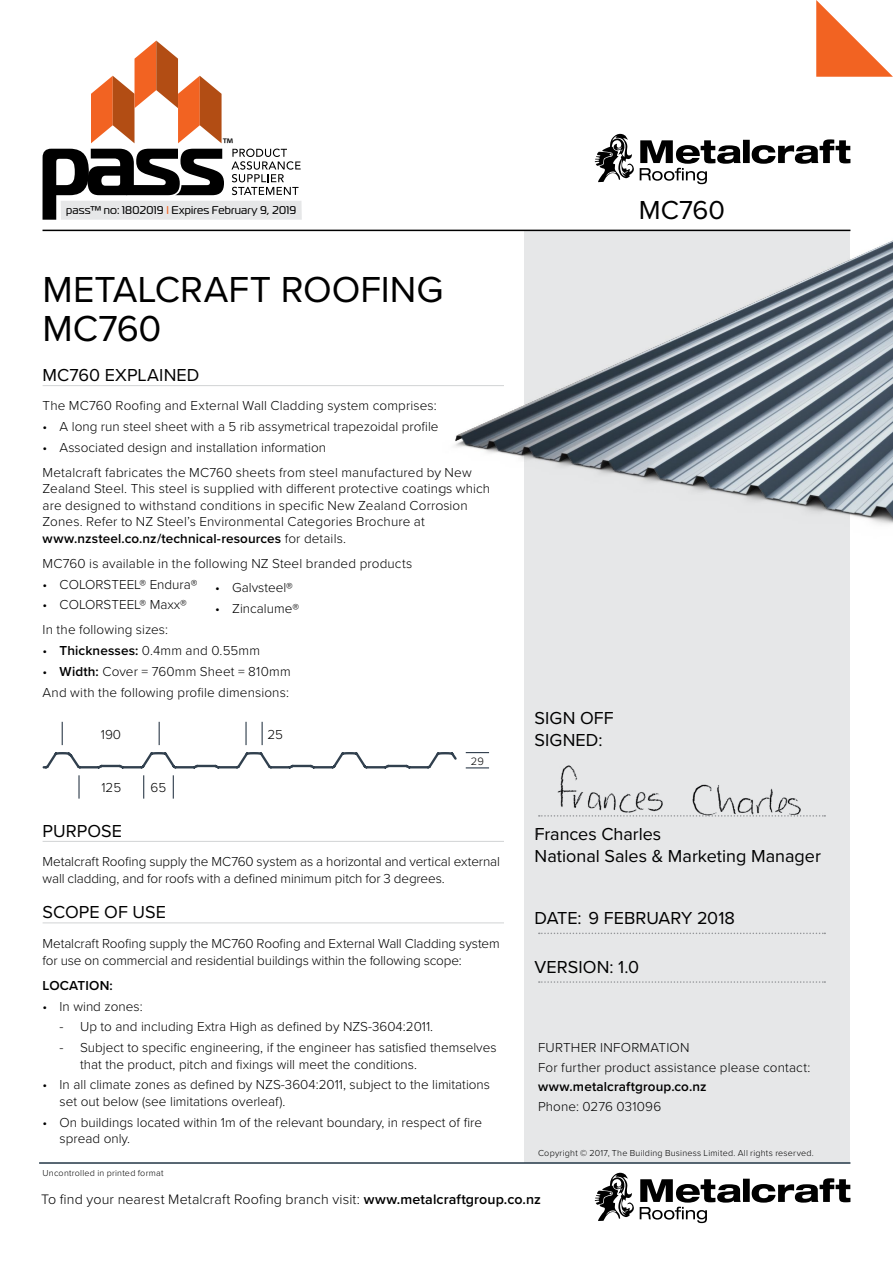
<style>
.page{position:relative;width:893px;height:1263px;background:#fff}
.page>*{position:absolute;margin:0;border:0;box-sizing:border-box;transform-origin:0 0}
.t1{font:37.5px/39px "Proxima Nova";color:#000}
.t2{font:27px "Proxima Nova";color:#000}
.t3{font:18px/22.5px "Proxima Nova";color:#000}
.t4{font:17.1px "Myriad Pro";color:#000}
.t5{font:300 14.25px "Proxima Nova";letter-spacing:.005em;color:#000}
.t6{font:300 13.5px/16.5px "Proxima Nova";color:#000}
.t7{font:600 13.5px "Proxima Nova";letter-spacing:.01em;color:#000}
.t8{font:11.25px "Magistral";letter-spacing:.02em;color:#000}
.t9{font:300 11.1px "Proxima Nova";color:#000}
.t10{font:300 9px "Proxima Nova";letter-spacing:.025em;color:#000}
.s1{color:#f26322}
.s2{font-weight:600}
</style>
<div class="page">
<svg style="left:43px;top:149px;width:181px;height:70px"></svg>
<svg style="left:91px;top:41px;width:131px;height:102px"></svg>
<svg style="left:231px;top:149px;width:70px;height:46px"></svg>
<div style="left:61px;top:201px;width:241px;height:18px;background:#e6e7e8"></div>
<svg style="left:595px;top:134px;width:39px;height:48px"></svg>
<svg style="left:640px;top:139px;width:210px;height:45px"></svg>
<hr style="left:43px;top:841px;width:461px;height:1px;background:#d1d3d4">
<hr style="left:43px;top:922px;width:461px;height:1px;background:#d1d3d4">
<svg style="left:595px;top:1172px;width:39px;height:49px"></svg>
<svg style="left:640px;top:1178px;width:210px;height:45px"></svg>
<div style="left:524px;top:231px;width:326px;height:931px;background:#e6e7e8"></div>
<svg style="left:539px;top:932px;width:286px;height:2px"></svg>
<svg style="left:539px;top:981px;width:286px;height:2px"></svg>
<hr style="left:43px;top:385px;width:461px;height:1px;background:#d1d3d4">
<hr style="left:39px;top:1162px;width:811px;height:2px;background:#233746">
<hr style="left:43px;top:230px;width:807px;height:1px;background:#000">
<svg style="left:466px;top:752px;width:23px;height:1px"></svg>
<svg style="left:466px;top:767px;width:23px;height:1px"></svg>
<svg style="left:42px;top:722px;width:415px;height:77px"></svg>
<img style="left:442px;top:229px;width:451px;height:296px">
<img style="left:538px;top:765px;width:286px;height:52px">
<svg style="left:816px;top:0;width:77px;height:77px"></svg>
<p class="t4" style="left:223px;top:134px;width:12px">™</p>
<p class="t8" style="left:66px;top:203px;width:232px">pass™ no: 1802019 <span class="s1">I</span> Expires February 9, 2019</p>
<h1 class="t1" style="left:43px;top:268px;width:402px">METALCRAFT ROOFING<br>MC760</h1>
<h3 class="t3" style="left:43px;top:363px;width:158px">MC760 EXPLAINED</h3>
<p class="t6" style="left:43px;top:397px;width:396px">The MC760 Roofing and External Wall Cladding system comprises:</p>
<p class="t6" style="left:43px;top:417px;width:397px">• A long run steel sheet with a 5 rib assymetrical trapezoidal profile</p>
<p class="t6" style="left:43px;top:434px;width:431px;line-height:25px">• Associated design and installation information<br>Metalcraft fabricates the MC760 sheets from steel manufactured by New</p>
<p class="t6" style="left:43px;top:480px;width:449px">Zealand Steel. This steel is supplied with different protective coatings which are designed to withstand conditions in specific New Zealand Corrosion Zones. Refer to NZ Steel’s Environmental Categories Brochure at <span class="s2">www.nzsteel.co.nz/technical-resources</span> for details.</p>
<p class="t6" style="left:43px;top:554px;width:371px">MC760 is available in the following NZ Steel branded products</p>
<p class="t6" style="left:43px;top:575px;width:156px">• COLORSTEEL® Endura®</p>
<p class="t6" style="left:43px;top:591px;width:146px;line-height:25px">• COLORSTEEL® Maxx®<br>In the following sizes:</p>
<p class="t6" style="left:43px;top:641px;width:219px">• <span class="s2">Thicknesses:</span> 0.4mm and 0.55mm</p>
<p class="t6" style="left:43px;top:660px;width:250px;line-height:20.7px">• <span class="s2">Width:</span> Cover = 760mm Sheet = 810mm<br>And with the following profile dimensions:</p>
<p class="t6" style="left:215px;top:579px;width:79px">• Galvsteel®</p>
<p class="t6" style="left:215px;top:599px;width:85px">• Zincalume®</p>
<p class="t6" style="left:101px;top:725px;width:22px">190</p>
<p class="t6" style="left:101px;top:779px;width:21px">125</p>
<p class="t6" style="left:151px;top:779px;width:17px">65</p>
<p class="t6" style="left:267px;top:725px;width:17px">25</p>
<p class="t9" style="left:471px;top:753px;width:14px">29</p>
<h3 class="t3" style="left:43px;top:819px;width:81px">PURPOSE</h3>
<p class="t6" style="left:43px;top:852px;width:459px;line-height:17.2px">Metalcraft Roofing supply the MC760 system as a horizontal and vertical external wall cladding, and for roofs with a defined minimum pitch for 3 degrees.</p>
<h3 class="t3" style="left:43px;top:900px;width:125px">SCOPE OF USE</h3>
<p class="t6" style="left:43px;top:934px;width:459px;line-height:17.2px">Metalcraft Roofing supply the MC760 Roofing and External Wall Cladding system for use on commercial and residential buildings within the following scope:</p>
<p class="t7" style="left:43px;top:975px;width:72px">LOCATION:</p>
<p class="t6" style="left:43px;top:997px;width:102px">• In wind zones:</p>
<p class="t6" style="left:60px;top:1018px;width:375px">- Up to and including Extra High as defined by NZS-3604:2011.</p>
<p class="t6" style="left:80px;top:1038px;width:418px;text-indent:-20px">- Subject to specific engineering, if the engineer has satisfied themselves that the product, pitch and fixings will meet the conditions.</p>
<p class="t6" style="left:60px;top:1076px;width:432px;text-indent:-17px">• In all climate zones as defined by NZS-3604:2011, subject to the limitations set out below (see limitations overleaf).</p>
<p class="t6" style="left:60px;top:1113px;width:424px;text-indent:-17px">• On buildings located within 1m of the relevant boundary, in respect of fire spread only.</p>
<p class="t10" style="left:43px;top:1166px;width:122px">Uncontrolled in printed format</p>
<h2 class="t2" style="left:639px;top:190px;width:87px">MC760</h2>
<h3 class="t3" style="left:535px;top:706px;width:81px">SIGN OFF<br>SIGNED:</h3>
<h3 class="t3" style="left:535px;top:822px;width:288px">Frances Charles<br>National Sales &amp; Marketing Manager</h3>
<h3 class="t3" style="left:535px;top:906px;width:202px">DATE: 9 FEBRUARY 2018</h3>
<h3 class="t3" style="left:535px;top:954px;width:106px">VERSION: 1.0</h3>
<p class="t6" style="left:538px;top:1037px;width:274px;line-height:19.5px">FURTHER INFORMATION<br>For further product assistance please contact:</p>
<p class="t7" style="left:538px;top:1077px;width:170px">www.metalcraftgroup.co.nz</p>
<p class="t6" style="left:538px;top:1097px;width:125px">Phone: 0276 031096</p>
<p class="t10" style="left:538px;top:1146px;width:277px">Copyright © 2017, The Building Business Limited. All rights reserved.</p>
<p class="t5" style="left:41px;top:1188px;width:501px">To find your nearest Metalcraft Roofing branch visit: <span class="s2">www.metalcraftgroup.co.nz</span></p>
</div>
